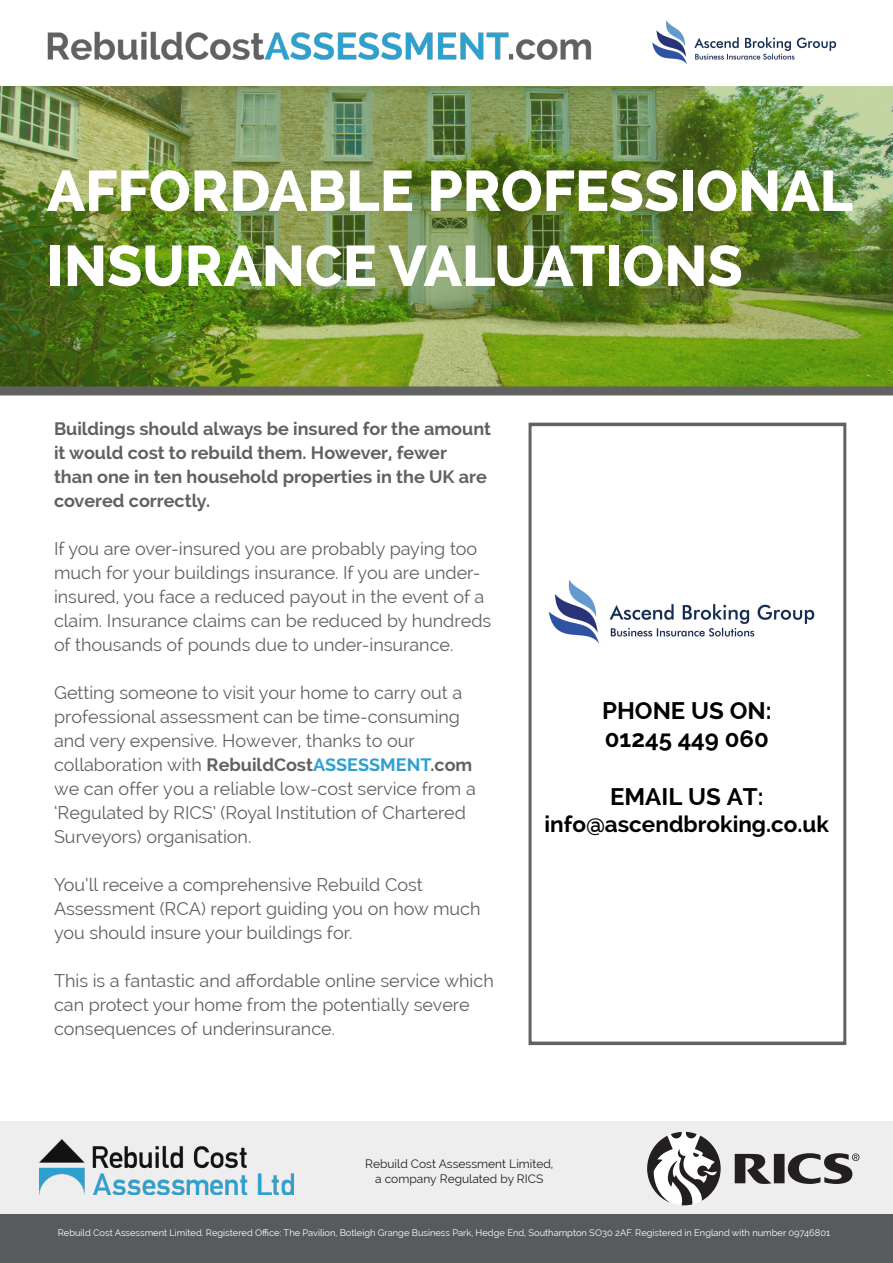
<style>
.page{position:relative;width:893px;height:1263px;background:#fff}
.page>*{position:absolute;margin:0;border:0;box-sizing:border-box;transform-origin:0 0}
.t1{font:800 57px/75px "Raleway";color:#fff}
.t2{font:700 24px/28.8px "Raleway";color:#000}
.t3{font:700 22.5px "Raleway";color:#000}
.t4{font:18px/24px "Raleway";color:#616161}
.t5{font:700 18px/24px "Raleway";color:#616161}
.t6{font:12px "Raleway";color:#231f20}
.t7{font:9.3px "Raleway";color:#fff}
.s1{font-weight:700}
.s2{font-weight:700;color:#2da0ce}
</style>
<div class="page">
<img style="left:0;top:87px;width:893px;height:299px">
<img style="left:47px;top:31px;width:545px;height:29px">
<div style="left:0;top:386px;width:893px;height:9px;background:#616161"></div>
<div style="left:0;top:1121px;width:893px;height:93px;background:#eeeeef"></div>
<div style="left:0;top:1214px;width:893px;height:49px;background:#585b5c"></div>
<svg style="left:647px;top:1132px;width:212px;height:73px"></svg>
<img style="left:39px;top:1139px;width:254px;height:56px">
<div style="left:528px;top:423px;width:318px;height:622px;border:3px solid #616161"></div>
<img style="left:548px;top:580px;width:267px;height:64px">
<img style="left:652px;top:20px;width:185px;height:45px">
<p class="t1" style="left:47px;top:154px;width:808px">AFFORDABLE PROFESSIONAL<br>INSURANCE VALUATIONS</p>
<p class="t5" style="left:54px;top:417px;width:438px">Buildings should always be insured for the amount it would cost to rebuild them. However, fewer<br>than one in ten household properties in the UK are covered correctly.</p>
<p class="t4" style="left:54px;top:537px;width:439px">If you are over-insured you are probably paying too much for your buildings insurance. If you are under&shy;insured, you face a reduced payout in the event of a claim. Insurance claims can be reduced by hundreds of thousands of pounds due to under-insurance.</p>
<p class="t4" style="left:54px;top:681px;width:423px">Getting someone to visit your home to carry out a professional assessment can be time-consuming and very expensive. However, thanks to our collaboration with <span class="s1">RebuildCost</span><span class="s2">ASSESSMENT</span><span class="s1">.com </span>we can offer you a reliable low-cost service from a ‘Regulated by RICS’ (Royal Institution of Chartered Surveyors) organisation.</p>
<p class="t4" style="left:54px;top:873px;width:428px">You’ll receive a comprehensive Rebuild Cost<br>Assessment (RCA) report guiding you on how much you should insure your buildings for.</p>
<p class="t4" style="left:54px;top:969px;width:441px">This is a fantastic and affordable online service which can protect your home from the potentially severe consequences of underinsurance.</p>
<h2 class="t2" style="left:602px;top:696px;width:171px">PHONE US ON:<br>01245 449 060</h2>
<h2 class="t2" style="left:610px;top:782px;width:155px">EMAIL US AT:</h2>
<p class="t3" style="left:545px;top:812px;width:286px">info@ascendbroking.co.uk</p>
<p class="t6" style="left:365px;top:1157px;width:190px">Rebuild Cost Assessment Limited,</p>
<p class="t6" style="left:375px;top:1171px;width:170px">a company Regulated by RICS</p>
<p class="t7" style="left:58px;top:1227px;width:774px">Rebuild Cost Assessment Limited. Registered Office: The Pavilion, Botleigh Grange Business Park, Hedge End, Southampton SO30 2AF. Registered in England with number 09746801</p>
</div>
